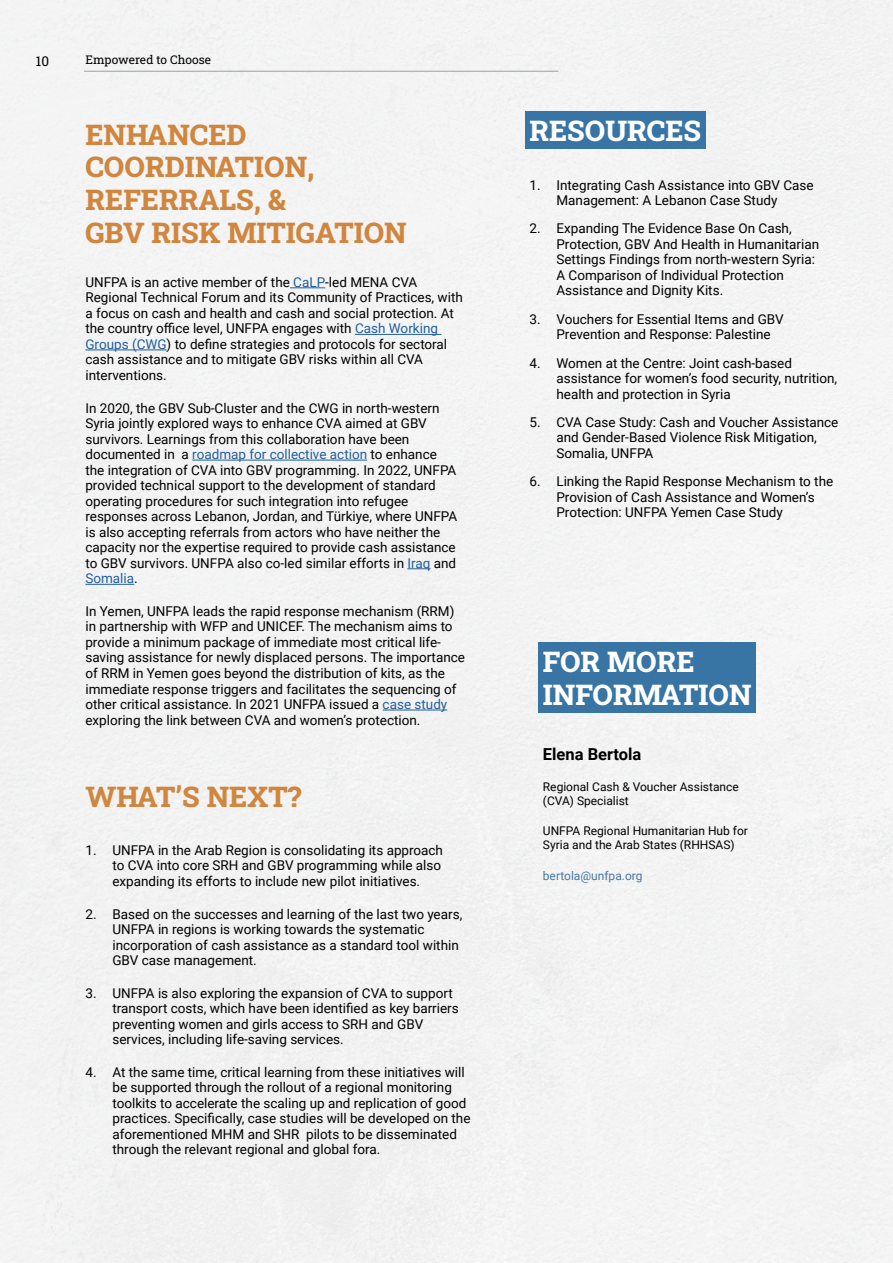
<style>
.page{position:relative;width:893px;height:1263px;background:#f3f3f3}
.page>*{position:absolute;margin:0;border:0;box-sizing:border-box;transform-origin:0 0}
.t1{font:800 28.5px/32.7px "Roboto Slab";color:#d0863e}
.t2{font:800 28.5px/32.8px "Roboto Slab";color:#fff}
.t3{font:700 16.5px "Roboto";color:#000}
.t4{font:13.5px/15.5px "Roboto";color:#000}
.t5{font:13.5px "Roboto Slab";color:#000}
.t6{font:12px/13.8px "Roboto";color:#000}
.t7{font:12px "Roboto Slab";color:#000}
.t8{font:12px "Roboto";color:#4976a1}
.s1{color:#215e9e}
</style>
<div class="page">
<hr style="left:84px;top:71px;width:474px;height:1px;background:#9d9fa2">
<hr style="left:290px;top:287px;width:35px;height:1px;background:#215e9e">
<hr style="left:355px;top:334px;width:86px;height:1px;background:#215e9e">
<hr style="left:85px;top:350px;width:82px;height:1px;background:#215e9e">
<hr style="left:192px;top:460px;width:175px;height:1px;background:#215e9e">
<svg style="left:407px;top:568px;width:23px;height:1px"></svg>
<hr style="left:85px;top:584px;width:49px;height:1px;background:#215e9e">
<hr style="left:383px;top:710px;width:64px;height:1px;background:#215e9e">
<div style="left:525px;top:112px;width:180px;height:37px;background:#3875a4"></div>
<hr style="left:556px;top:190px;width:261px;height:1px;background:#fff">
<hr style="left:556px;top:206px;width:221px;height:1px;background:#fff">
<hr style="left:556px;top:234px;width:239px;height:1px;background:#fff">
<hr style="left:556px;top:250px;width:266px;height:1px;background:#fff">
<hr style="left:556px;top:265px;width:262px;height:1px;background:#fff">
<hr style="left:556px;top:281px;width:231px;height:1px;background:#fff">
<hr style="left:556px;top:296px;width:167px;height:1px;background:#fff">
<hr style="left:556px;top:324px;width:231px;height:1px;background:#fff">
<hr style="left:556px;top:340px;width:215px;height:1px;background:#fff">
<hr style="left:556px;top:368px;width:239px;height:1px;background:#fff">
<hr style="left:556px;top:384px;width:282px;height:1px;background:#fff">
<hr style="left:556px;top:399px;width:175px;height:1px;background:#fff">
<hr style="left:556px;top:428px;width:282px;height:1px;background:#fff">
<hr style="left:556px;top:443px;width:264px;height:1px;background:#fff">
<hr style="left:556px;top:459px;width:97px;height:1px;background:#fff">
<hr style="left:556px;top:487px;width:281px;height:1px;background:#fff">
<hr style="left:556px;top:502px;width:262px;height:1px;background:#fff">
<hr style="left:556px;top:518px;width:227px;height:1px;background:#fff">
<div style="left:539px;top:642px;width:217px;height:70px;background:#3875a4"></div>
<p class="t5" style="left:36px;top:52px;width:15px">10</p>
<p class="t7" style="left:85px;top:52px;width:127px">Empowered to Choose</p>
<h1 class="t1" style="left:85px;top:117px;width:323px">ENHANCED<br>COORDINATION,<br>REFERRALS, &amp;<br>GBV RISK MITIGATION</h1>
<p class="t4" style="left:85px;top:274px;width:379px">UNFPA is an active member of the <span class="s1">CaLP</span>-led MENA CVA Regional Technical Forum and its Community of Practices, with a focus on cash and health and cash and social protection. At the country office level, UNFPA engages with <span class="s1">Cash Working Groups (CWG</span>) to define strategies and protocols for sectoral cash assistance and to mitigate GBV risks within all CVA interventions.</p>
<p class="t4" style="left:85px;top:399px;width:373px">In 2020, the GBV Sub-Cluster and the CWG in north-western Syria jointly explored ways to enhance CVA aimed at GBV survivors. Learnings from this collaboration have been documented in a <span class="s1">roadmap for collective action</span> to enhance the integration of CVA into GBV programming. In 2022, UNFPA provided technical support to the development of standard operating procedures for such integration into refugee responses across Lebanon, Jordan, and Türkiye, where UNFPA is also accepting referrals from actors who have neither the capacity nor the expertise required to provide cash assistance to GBV survivors. UNFPA also co-led similar efforts in <span class="s1">Iraq</span> and <span class="s1">Somalia</span>.</p>
<p class="t4" style="left:85px;top:603px;width:381px">In Yemen, UNFPA leads the rapid response mechanism (RRM) in partnership with WFP and UNICEF. The mechanism aims to provide a minimum package of immediate most critical life&shy;saving assistance for newly displaced persons. The importance of RRM in Yemen goes beyond the distribution of kits, as the immediate response triggers and facilitates the sequencing of other critical assistance. In 2021 UNFPA issued a <span class="s1">case study </span>exploring the link between CVA and women’s protection.</p>
<h1 class="t1" style="left:85px;top:779px;width:218px">WHAT’S NEXT?</h1>
<p class="t4" style="left:112px;top:842px;width:332px;text-indent:-27px">1. UNFPA in the Arab Region is consolidating its approach to CVA into core SRH and GBV programming while also expanding its efforts to include new pilot initiatives.</p>
<p class="t4" style="left:112px;top:905px;width:351px;text-indent:-27px">2. Based on the successes and learning of the last two years, UNFPA in regions is working towards the systematic incorporation of cash assistance as a standard tool within GBV case management.</p>
<p class="t4" style="left:112px;top:985px;width:348px;text-indent:-27px">3. UNFPA is also exploring the expansion of CVA to support transport costs, which have been identified as key barriers preventing women and girls access to SRH and GBV services, including life-saving services.</p>
<p class="t4" style="left:112px;top:1064px;width:360px;text-indent:-27px">4. At the same time, critical learning from these initiatives will be supported through the rollout of a regional monitoring toolkits to accelerate the scaling up and replication of good practices. Specifically, case studies will be developed on the aforementioned MHM and SHR pilots to be disseminated through the relevant regional and global fora.</p>
<h1 class="t2" style="left:529px;top:114px;width:173px">RESOURCES</h1>
<p class="t4" style="left:556px;top:177px;width:259px;text-indent:-27px">1. Integrating Cash Assistance into GBV Case<br>Management: A Lebanon Case Study</p>
<p class="t4" style="left:556px;top:220px;width:264px;text-indent:-27px">2. Expanding The Evidence Base On Cash, Protection, GBV And Health in Humanitarian Settings Findings from north-western Syria:<br>A Comparison of Individual Protection Assistance and Dignity Kits.</p>
<p class="t4" style="left:556px;top:311px;width:229px;text-indent:-27px">3. Vouchers for Essential Items and GBV<br>Prevention and Response: Palestine</p>
<p class="t4" style="left:556px;top:354px;width:282px;text-indent:-27px">4. Women at the Centre: Joint cash-based assistance for women’s food security, nutrition, health and protection in Syria</p>
<p class="t4" style="left:556px;top:414px;width:284px;text-indent:-27px">5. CVA Case Study: Cash and Voucher Assistance and Gender-Based Violence Risk Mitigation,<br>Somalia, UNFPA</p>
<p class="t4" style="left:556px;top:473px;width:278px;text-indent:-27px">6. Linking the Rapid Response Mechanism to the<br>Provision of Cash Assistance and Women’s<br>Protection: UNFPA Yemen Case Study</p>
<h1 class="t2" style="left:543px;top:644px;width:210px">FOR MORE<br>INFORMATION</h1>
<p class="t3" style="left:543px;top:742px;width:100px">Elena Bertola</p>
<p class="t6" style="left:543px;top:779px;width:197px">Regional Cash &amp; Voucher Assistance (CVA) Specialist</p>
<p class="t6" style="left:543px;top:824px;width:207px">UNFPA Regional Humanitarian Hub for<br>Syria and the Arab States (RHHSAS)</p>
<p class="t8" style="left:543px;top:867px;width:101px">bertola@unfpa.org</p>
</div>
